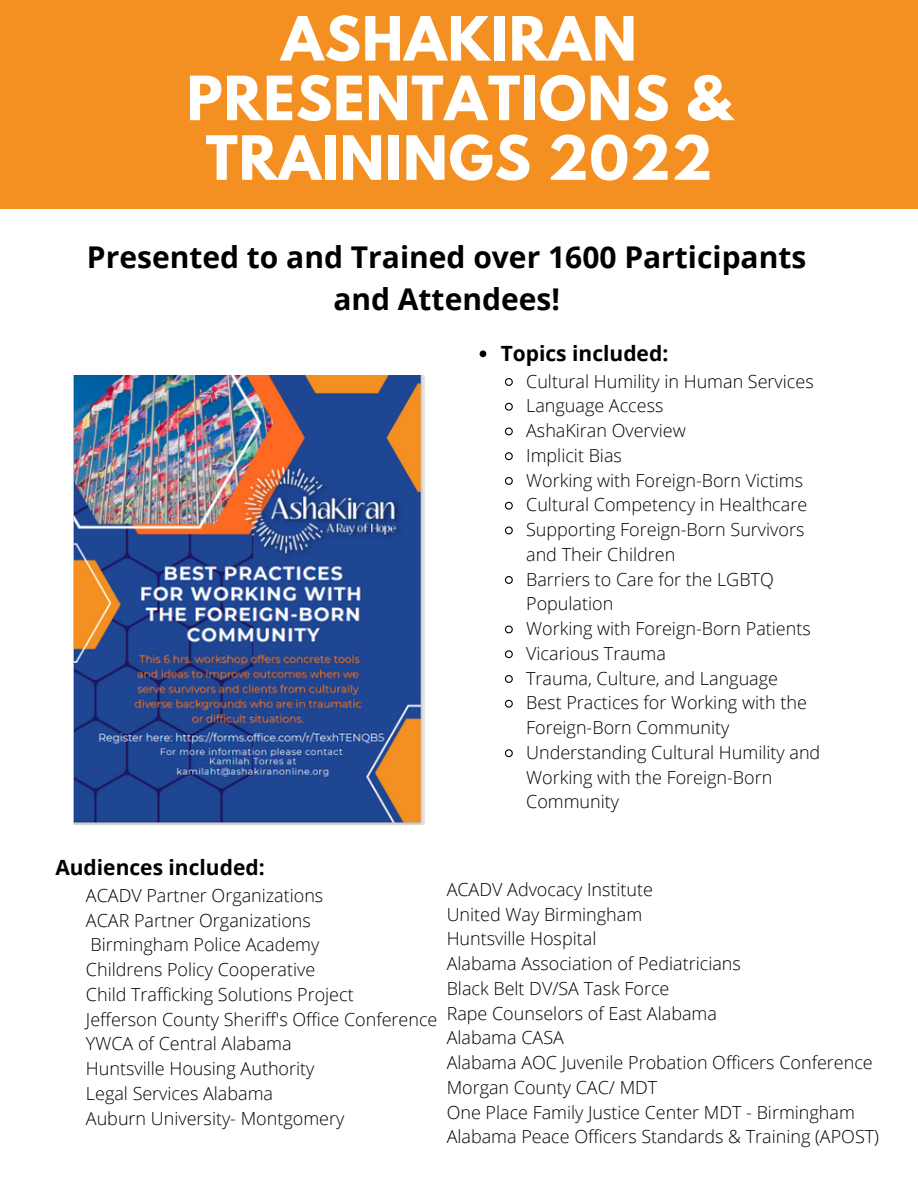
<style>
.page{position:relative;width:918px;height:1188px;background:#fff}
.page>*{position:absolute;margin:0;border:0;box-sizing:border-box;transform-origin:0 0}
.t1{font:700 54px/59.7px "League Spartan";letter-spacing:.02em;color:#fff;text-align:center}
.t2{font:700 30px/41.7px "Open Sans";color:#000;text-align:center}
.t3{font:700 21px "Open Sans";color:#000}
.t4{font:300 18px/24.8px "Open Sans";color:#000}
</style>
<div class="page">
<div style="left:0;top:0;width:918px;height:209px;background:#f49021"></div>
<img style="left:73px;top:376px;width:351px;height:448px">
<svg style="left:480px;top:350px;width:6px;height:7px"></svg>
<svg style="left:504px;top:378px;width:9px;height:8px"></svg>
<svg style="left:504px;top:402px;width:9px;height:9px"></svg>
<svg style="left:504px;top:427px;width:9px;height:9px"></svg>
<svg style="left:504px;top:452px;width:9px;height:9px"></svg>
<svg style="left:504px;top:477px;width:9px;height:8px"></svg>
<svg style="left:504px;top:501px;width:9px;height:9px"></svg>
<svg style="left:504px;top:526px;width:9px;height:9px"></svg>
<svg style="left:504px;top:576px;width:9px;height:8px"></svg>
<svg style="left:504px;top:625px;width:9px;height:9px"></svg>
<svg style="left:504px;top:650px;width:9px;height:9px"></svg>
<svg style="left:504px;top:675px;width:9px;height:8px"></svg>
<svg style="left:504px;top:699px;width:9px;height:9px"></svg>
<svg style="left:504px;top:749px;width:9px;height:9px"></svg>
<h1 class="t1" style="left:187px;top:16px;width:546px">ASHAKIRAN<br>PRESENTATIONS &amp;<br>TRAININGS 2022</h1>
<h2 class="t2" style="left:87px;top:236px;width:721px">Presented to and Trained over 1600 Participants and Attendees!</h2>
<p class="t3" style="left:501px;top:338px;width:169px">Topics included:</p>
<p class="t4" style="left:526px;top:368px;width:296px">Cultural Humility in Human Services<br>Language Access<br>AshaKiran Overview<br>Implicit Bias<br>Working with Foreign-Born Victims<br>Cultural Competency in Healthcare<br>Supporting Foreign-Born Survivors and Their Children<br>Barriers to Care for the LGBTQ<br>Population<br>Working with Foreign-Born Patients<br>Vicarious Trauma<br>Trauma, Culture, and Language<br>Best Practices for Working with the<br>Foreign-Born Community<br>Understanding Cultural Humility and<br>Working with the Foreign-Born<br>Community</p>
<p class="t3" style="left:55px;top:852px;width:211px">Audiences included:</p>
<p class="t4" style="left:86px;top:883px;width:353px">ACADV Partner Organizations<br>ACAR Partner Organizations<br>Birmingham Police Academy<br>Childrens Policy Cooperative<br>Child Trafficking Solutions Project<br>Jefferson County Sheriff's Office Conference<br>YWCA of Central Alabama<br>Huntsville Housing Authority<br>Legal Services Alabama<br>Auburn University- Montgomery</p>
<p class="t4" style="left:447px;top:877px;width:434px">ACADV Advocacy Institute<br>United Way Birmingham<br>Huntsville Hospital<br>Alabama Association of Pediatricians<br>Black Belt DV/SA Task Force<br>Rape Counselors of East Alabama<br>Alabama CASA<br>Alabama AOC Juvenile Probation Officers Conference<br>Morgan County CAC/ MDT<br>One Place Family Justice Center MDT - Birmingham<br>Alabama Peace Officers Standards &amp; Training (APOST)</p>
</div>
